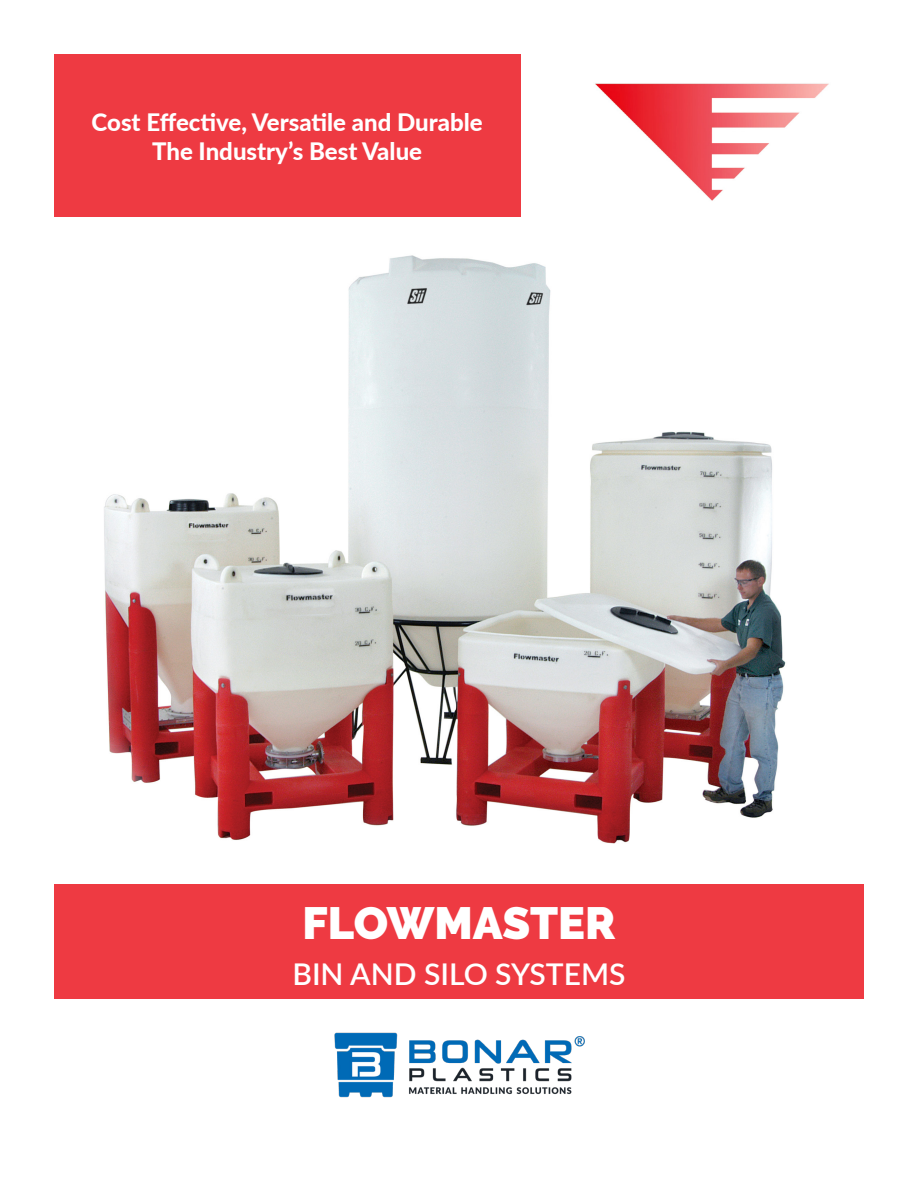
<style>
.page{position:relative;width:918px;height:1188px;background:#fff}
.page>*{position:absolute;margin:0;border:0;box-sizing:border-box;transform-origin:0 0}
.t1{font:900 45px "Raleway";color:#fff}
.t2{font:600 30px "Lato";color:#fff}
.t3{font:800 24px "Lato";color:#fff}
</style>
<div class="page">
<img style="left:104px;top:255px;width:682px;height:589px">
<img style="left:595px;top:83px;width:234px;height:118px">
<img style="left:334px;top:1032px;width:251px;height:66px">
<div style="left:54px;top:54px;width:466px;height:162px;background:#ee3a42"></div>
<div style="left:54px;top:884px;width:810px;height:115px;background:#ee3a42"></div>
<p class="t3" style="left:92px;top:104px;width:393px">Cost Effective, Versatile and Durable</p>
<p class="t3" style="left:152px;top:133px;width:271px">The Industry’s Best Value</p>
<p class="t1" style="left:302px;top:897px;width:315px">FLOWMASTER</p>
<p class="t2" style="left:292px;top:952px;width:335px">BIN AND SILO SYSTEMS</p>
</div>
